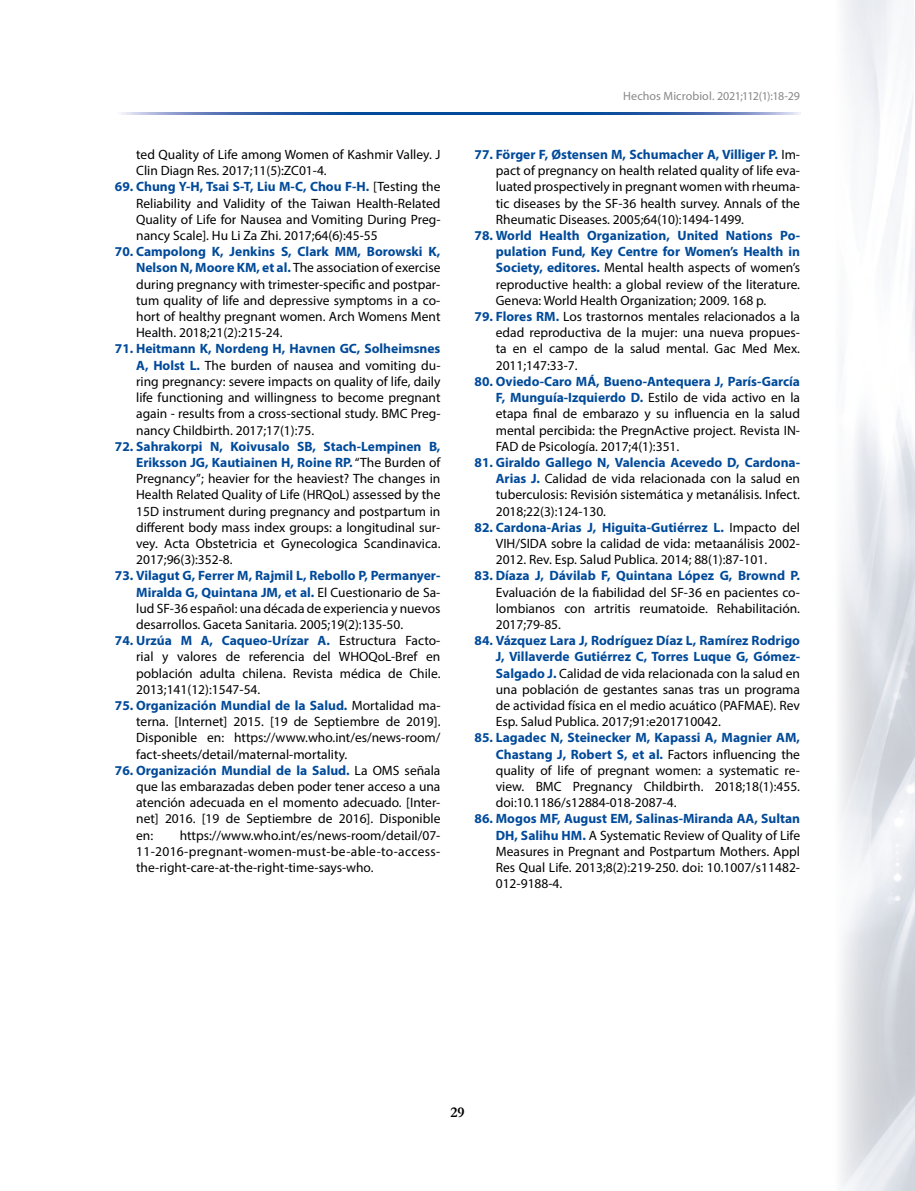
<style>
.page{position:relative;width:915px;height:1191px;background:#fff}
.page>*{position:absolute;margin:0;border:0;box-sizing:border-box;transform-origin:0 0}
.t1{font:700 15px "Garamond";color:#000}
.t2{font:13.5px/16.2px "Myriad Pro";color:#000;text-align:justify}
.t3{font:700 13.5px "Myriad Pro";color:#004a9a}
.t4{font:12px "Myriad Pro";letter-spacing:.005em;color:#878787}
.s1{font-weight:700;color:#004a9a}
</style>
<div class="page">
<img style="left:840px;top:0;width:74px;height:1191px">
<svg style="left:121px;top:112px;width:678px;height:2px"></svg>
<p class="t2" style="left:136px;top:146px;width:306px">ted Quality of Life among Women of Kashmir Valley. J<br>Clin Diagn Res. 2017;11(5):ZC01-4.</p>
<p class="t2" style="left:136px;top:179px;width:306px;text-indent:-21px"><span class="s1">69. Chung Y-H, Tsai S-T, Liu M-C, Chou F-H.</span> [Testing the Reliability and Validity of the Taiwan Health-Related Quality of Life for Nausea and Vomiting During Preg&shy;nancy Scale]. Hu Li Za Zhi. 2017;64(6):45-55</p>
<p class="t2" style="left:136px;top:243px;width:306px;text-indent:-21px"><span class="s1">70. Campolong K, Jenkins S, Clark MM, Borowski K, Nelson N, Moore KM, et al.</span> The association of exercise during pregnancy with trimester-specific and postpar&shy;tum quality of life and depressive symptoms in a co&shy;hort of healthy pregnant women. Arch Womens Ment Health. 2018;21(2):215-24.</p>
<p class="t2" style="left:136px;top:341px;width:306px;text-indent:-21px"><span class="s1">71. Heitmann K, Nordeng H, Havnen GC, Solheimsnes A, Holst L.</span> The burden of nausea and vomiting du&shy;ring pregnancy: severe impacts on quality of life, daily life functioning and willingness to become pregnant again - results from a cross-sectional study. BMC Preg&shy;nancy Childbirth. 2017;17(1):75.</p>
<p class="t2" style="left:136px;top:438px;width:306px;text-indent:-21px"><span class="s1">72. Sahrakorpi N, Koivusalo SB, Stach‐Lempinen B, Eriksson JG, Kautiainen H, Roine RP.</span> “The Burden of Pregnancy”; heavier for the heaviest? The changes in Health Related Quality of Life (HRQoL) assessed by the 15D instrument during pregnancy and postpartum in different body mass index groups: a longitudinal sur&shy;vey. Acta Obstetricia et Gynecologica Scandinavica.<br>2017;96(3):352-8.</p>
<p class="t2" style="left:136px;top:567px;width:306px;text-indent:-21px"><span class="s1">73. Vilagut G, Ferrer M, Rajmil L, Rebollo P, Permanyer-Miralda G, Quintana JM, et al.</span> El Cuestionario de Sa&shy;lud SF-36 español: una década de experiencia y nuevos desarrollos. Gaceta Sanitaria. 2005;19(2):135-50.</p>
<p class="t2" style="left:136px;top:632px;width:306px;text-indent:-21px"><span class="s1">74. Urzúa M A, Caqueo-Urízar A.</span> Estructura Facto&shy;rial y valores de referencia del WHOQoL-Bref en población adulta chilena. Revista médica de Chile.<br>2013;141(12):1547-54.</p>
<p class="t2" style="left:136px;top:697px;width:306px;text-indent:-21px"><span class="s1">75. Organización Mundial de la Salud.</span> Mortalidad ma&shy;terna. [Internet] 2015. [19 de Septiembre de 2019].<br>Disponible en: https://www.who.int/es/news-room/ fact-sheets/detail/maternal-mortality.</p>
<p class="t2" style="left:136px;top:762px;width:306px;text-indent:-21px"><span class="s1">76. Organización Mundial de la Salud.</span> La OMS señala que las embarazadas deben poder tener acceso a una atención adecuada en el momento adecuado. [Inter&shy;net] 2016. [19 de Septiembre de 2016]. Disponible en:</p>
<p class="t2" style="left:136px;top:827px;width:306px;text-indent:43px">https://www.who.int/es/news-room/detail/07- 11-2016-pregnant-women-must-be-able-to-access&shy;the-right-care-at-the-right-time-says-who.</p>
<p class="t4" style="left:623px;top:89px;width:178px">Hechos Microbiol. 2021;112(1):18-29</p>
<p class="t2" style="left:495px;top:146px;width:306px;text-indent:-21px"><span class="s1">77. Förger F, Østensen M, Schumacher A, Villiger P.</span> Im&shy;pact of pregnancy on health related quality of life eva&shy;luated prospectively in pregnant women with rheuma&shy;tic diseases by the SF-36 health survey. Annals of the Rheumatic Diseases. 2005;64(10):1494-1499.</p>
<p class="t2" style="left:495px;top:227px;width:306px;text-indent:-21px"><span class="s1">78. World Health Organization, United Nations Po&shy;pulation Fund, Key Centre for Women’s Health in Society, editores.</span> Mental health aspects of women’s reproductive health: a global review of the literature.<br>Geneva: World Health Organization; 2009. 168 p.</p>
<p class="t2" style="left:495px;top:308px;width:306px;text-indent:-21px"><span class="s1">79. Flores RM.</span> Los trastornos mentales relacionados a la edad reproductiva de la mujer: una nueva propues&shy;ta en el campo de la salud mental. Gac Med Mex.<br>2011;147:33-7.</p>
<p class="t2" style="left:495px;top:373px;width:306px;text-indent:-21px"><span class="s1">80. Oviedo-Caro MÁ, Bueno-Antequera J, París-García F, Munguía-Izquierdo D.</span> Estilo de vida activo en la etapa final de embarazo y su influencia en la salud mental percibida: the PregnActive project. Revista IN-FAD de Psicología. 2017;4(1):351.</p>
<p class="t2" style="left:495px;top:454px;width:306px;text-indent:-21px"><span class="s1">81. Giraldo Gallego N, Valencia Acevedo D, Cardona-Arias J.</span> Calidad de vida relacionada con la salud en tuberculosis: Revisión sistemática y metanálisis. Infect.<br>2018;22(3):124-130.</p>
<p class="t2" style="left:495px;top:519px;width:306px;text-indent:-21px"><span class="s1">82. Cardona-Arias J, Higuita-Gutiérrez L.</span> Impacto del VIH/SIDA sobre la calidad de vida: metaanálisis 2002- 2012. Rev. Esp. Salud Publica. 2014; 88(1):87-101.</p>
<p class="t3" style="left:474px;top:567px;width:327px">83. Díaza J, Dávilab F, Quintana López G, Brownd P.</p>
<p class="t2" style="left:495px;top:584px;width:306px">Evaluación de la fiabilidad del SF-36 en pacientes co&shy;lombianos con artritis reumatoide. Rehabilitación.<br>2017;79-85.</p>
<p class="t2" style="left:495px;top:632px;width:306px;text-indent:-21px"><span class="s1">84. Vázquez Lara J, Rodríguez Díaz L, Ramírez Rodrigo J, Villaverde Gutiérrez C, Torres Luque G, Gómez-Salgado J.</span> Calidad de vida relacionada con la salud en una población de gestantes sanas tras un programa de actividad física en el medio acuático (PAFMAE). Rev Esp. Salud Publica. 2017;91:e201710042.</p>
<p class="t2" style="left:495px;top:729px;width:306px;text-indent:-21px"><span class="s1">85. Lagadec N, Steinecker M, Kapassi A, Magnier AM, Chastang J, Robert S, et al.</span> Factors influencing the quality of life of pregnant women: a systematic re&shy;view. BMC Pregnancy Childbirth. 2018;18(1):455. doi:10.1186/s12884-018-2087-4.</p>
<p class="t2" style="left:495px;top:810px;width:306px;text-indent:-21px"><span class="s1">86. Mogos MF, August EM, Salinas-Miranda AA, Sultan DH, Salihu HM.</span> A Systematic Review of Quality of Life Measures in Pregnant and Postpartum Mothers. Appl Res Qual Life. 2013;8(2):219-250. doi: 10.1007/s11482- 012-9188-4.</p>
<p class="t1" style="left:450px;top:1102px;width:16px">29</p>
</div>
